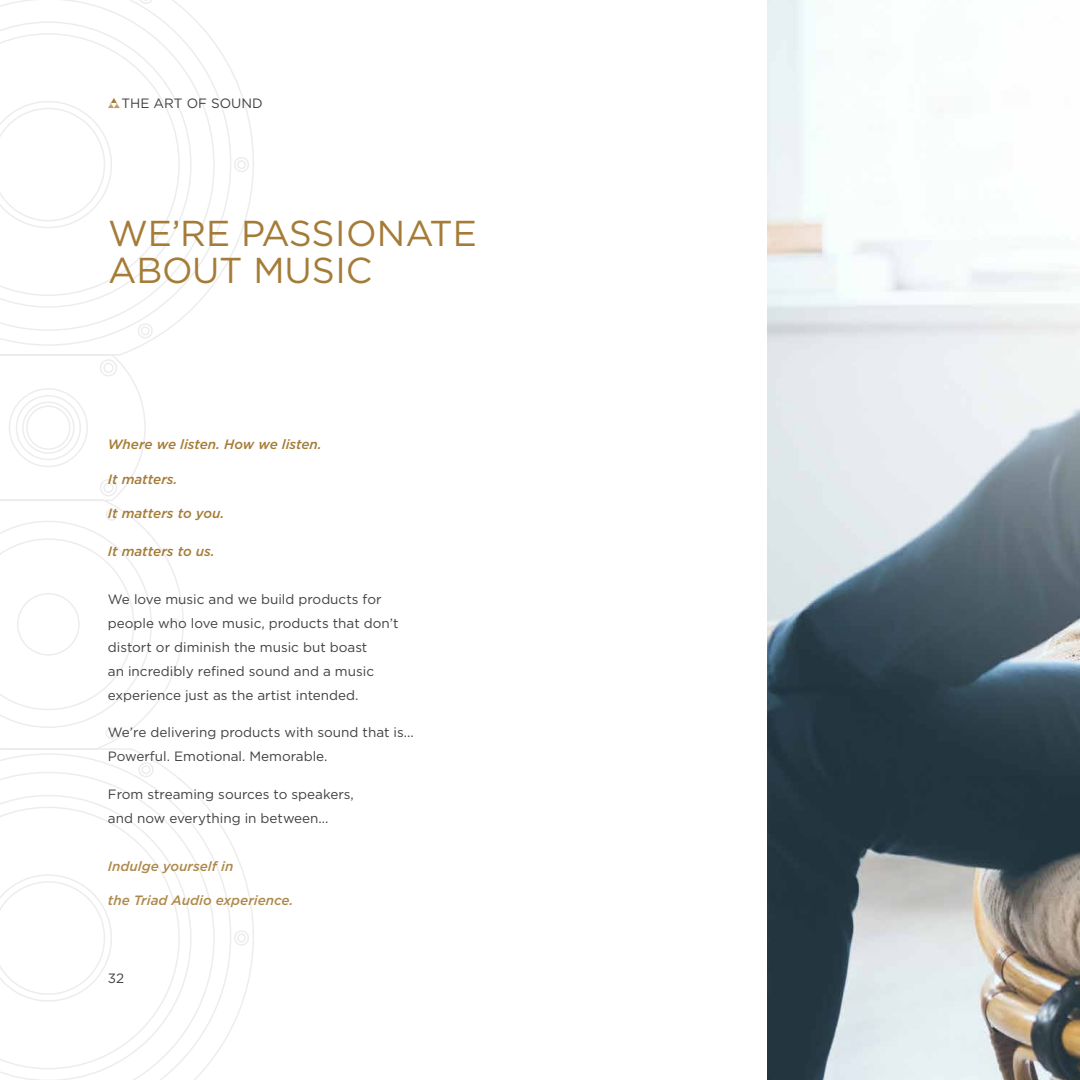
<style>
.page{position:relative;width:1080px;height:1080px;background:#fff}
.page>*{position:absolute;margin:0;border:0;box-sizing:border-box;transform-origin:0 0}
.t1{font:36px/37.5px "Gotham";color:#a57c37}
.t2{font:13.5px/24px "Gotham";color:#414042}
.t3{font:italic 500 13.5px "Gotham";color:#a57c37}
.t4{font:italic 500 13.5px "Gotham";color:#ae894b}
</style>
<div class="page">
<svg style="left:0;top:0;width:254px;height:1080px"></svg>
<img style="left:767px;top:0;width:313px;height:1080px">
<p class="t2" style="left:122px;top:91px;width:143px">THE ART OF SOUND</p>
<h1 class="t1" style="left:108px;top:214px;width:370px">WE’RE PASSIONATE<br>ABOUT MUSIC</h1>
<p class="t3" style="left:108px;top:436px;width:215px">Where we listen. How we listen.</p>
<p class="t3" style="left:108px;top:470px;width:71px">It matters.</p>
<p class="t3" style="left:108px;top:505px;width:118px">It matters to you.</p>
<p class="t3" style="left:108px;top:542px;width:108px">It matters to us.</p>
<p class="t2" style="left:108px;top:587px;width:292px">We love music and we build products for people who love music, products that don’t distort or diminish the music but boast<br>an incredibly refined sound and a music experience just as the artist intended.</p>
<p class="t2" style="left:108px;top:720px;width:307px">We’re delivering products with sound that is...<br>Powerful. Emotional. Memorable.</p>
<p class="t2" style="left:108px;top:782px;width:247px">From streaming sources to speakers, and now everything in between...</p>
<p class="t4" style="left:108px;top:857px;width:127px">Indulge yourself in</p>
<p class="t4" style="left:108px;top:892px;width:187px">the Triad Audio experience.</p>
<p class="t2" style="left:108px;top:966px;width:18px">32</p>
</div>
